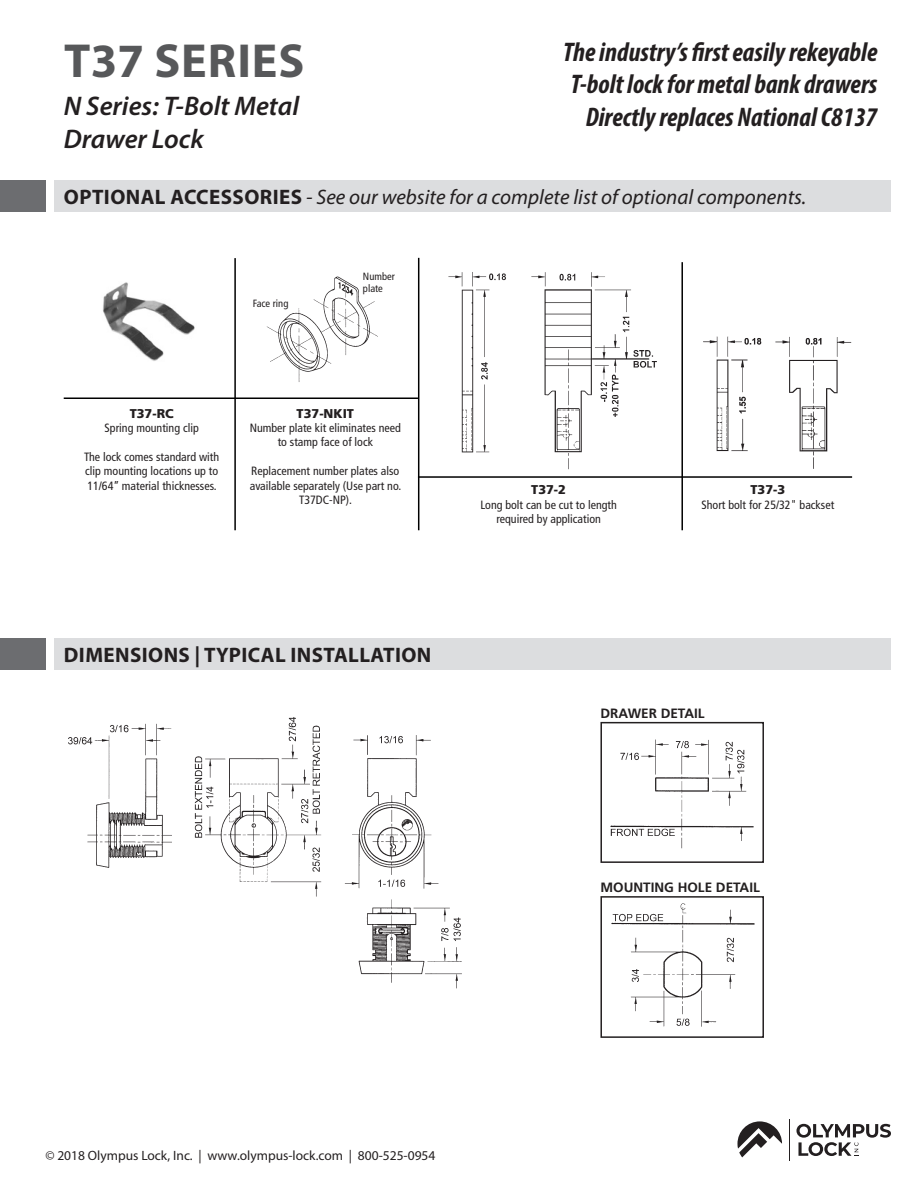
<style>
.page{position:relative;width:918px;height:1188px;background:#fff}
.page>*{position:absolute;margin:0;border:0;box-sizing:border-box;transform-origin:0 0}
.t1{font:700 48px "Myriad Pro";letter-spacing:.02em;color:#57585a}
.t2{font:italic 700 condensed 27px/32.4px "Myriad Pro";color:#231f20;text-align:right}
.t3{font:italic 600 27px/32.4px "Myriad Pro";color:#231f20}
.t4{font:italic 21px "Myriad Pro";color:#231f20}
.t5{font:700 21px "Myriad Pro";letter-spacing:.02em;color:#231f20}
.t6{font:13.5px "Myriad Pro";color:#231f20}
.Reg_Bold_9_pt{font:700 13.5px "Frutiger LT Std";color:#231f20}
.t7{font:900 12.75px "Frutiger LT Std";color:#231f20}
.t8{font:condensed 12px/14.4px "Frutiger LT Std";color:#231f20;text-align:center}
.t9{font:condensed 10.5px/12.6px "Frutiger LT Std";color:#231f20}
.s1{font-weight:700;font-style:normal}
</style>
<div class="page">
<div style="left:54px;top:180px;width:837px;height:32px;background:#dcdddf"></div>
<div style="left:54px;top:638px;width:837px;height:32px;background:#dcdddf"></div>
<div style="left:0;top:638px;width:45px;height:32px;background:#6c6d70"></div>
<div style="left:0;top:180px;width:45px;height:32px;background:#6c6d70"></div>
<img style="left:103px;top:282px;width:92px;height:79px">
<img style="left:266px;top:276px;width:112px;height:106px">
<img style="left:448px;top:272px;width:209px;height:198px">
<img style="left:703px;top:336px;width:149px;height:133px">
<hr style="left:418px;top:258px;width:1px;height:272px;background:#000">
<hr style="left:234px;top:258px;width:2px;height:272px;background:#000">
<hr style="left:681px;top:262px;width:2px;height:268px;background:#000">
<hr style="left:64px;top:398px;width:354px;height:1px;background:#000">
<hr style="left:418px;top:476px;width:434px;height:2px;background:#000">
<img style="left:610px;top:739px;width:144px;height:110px">
<div style="left:600px;top:722px;width:164px;height:141px;border:2px solid #231f20"></div>
<div style="left:600px;top:896px;width:164px;height:142px;border:2px solid #231f20"></div>
<img style="left:611px;top:903px;width:144px;height:124px">
<img style="left:68px;top:717px;width:394px;height:272px">
<svg style="left:796px;top:1124px;width:95px;height:32px"></svg>
<hr style="left:789px;top:1119px;width:1px;height:42px;background:#231f20">
<svg style="left:737px;top:1121px;width:45px;height:36px"></svg>
<p class="t1" style="left:64px;top:29px;width:242px">T37 SERIES</p>
<p class="t3" style="left:64px;top:89px;width:237px">N Series: T-Bolt Metal<br>Drawer Lock</p>
<p class="t2" style="left:563px;top:35px;width:316px">The industry’s first easily rekeyable<br>T-bolt lock for metal bank drawers<br>Directly replaces National C8137</p>
<p class="t4" style="left:64px;top:184px;width:744px"><span class="s1">OPTIONAL ACCESSORIES</span> - See our website for a complete list of optional components.</p>
<p class="t9" style="left:253px;top:297px;width:37px">Face ring</p>
<p class="t9" style="left:363px;top:270px;width:33px">Number plate</p>
<p class="t7" style="left:130px;top:405px;width:45px">T37-RC</p>
<p class="t8" style="left:105px;top:421px;width:96px">Spring mounting clip</p>
<p class="t8" style="left:84px;top:449px;width:137px;text-align:justify">The lock comes standard with clip mounting locations up to 11/64” material thicknesses.</p>
<p class="t7" style="left:297px;top:405px;width:59px">T37-NKIT</p>
<p class="t8" style="left:250px;top:421px;width:153px">Number plate kit eliminates need to stamp face of lock</p>
<p class="t8" style="left:250px;top:464px;width:153px">Replacement number plates also available separately (Use part no.<br>T37DC-NP).</p>
<p class="t5" style="left:64px;top:641px;width:369px">DIMENSIONS | TYPICAL INSTALLATION</p>
<p class="t7" style="left:531px;top:482px;width:36px">T37-2</p>
<p class="t8" style="left:480px;top:497px;width:138px">Long bolt can be cut to length required by application</p>
<p class="t7" style="left:751px;top:482px;width:36px">T37-3</p>
<p class="t8" style="left:702px;top:497px;width:134px">Short bolt for 25/32" backset</p>
<p class="Reg_Bold_9_pt" style="left:600px;top:705px;width:106px">DRAWER DETAIL</p>
<p class="Reg_Bold_9_pt" style="left:600px;top:880px;width:161px">MOUNTING HOLE DETAIL</p>
<p class="t6" style="left:45px;top:1147px;width:392px">© 2018 Olympus Lock, Inc. | www.olympus-lock.com | 800-525-0954</p>
</div>
